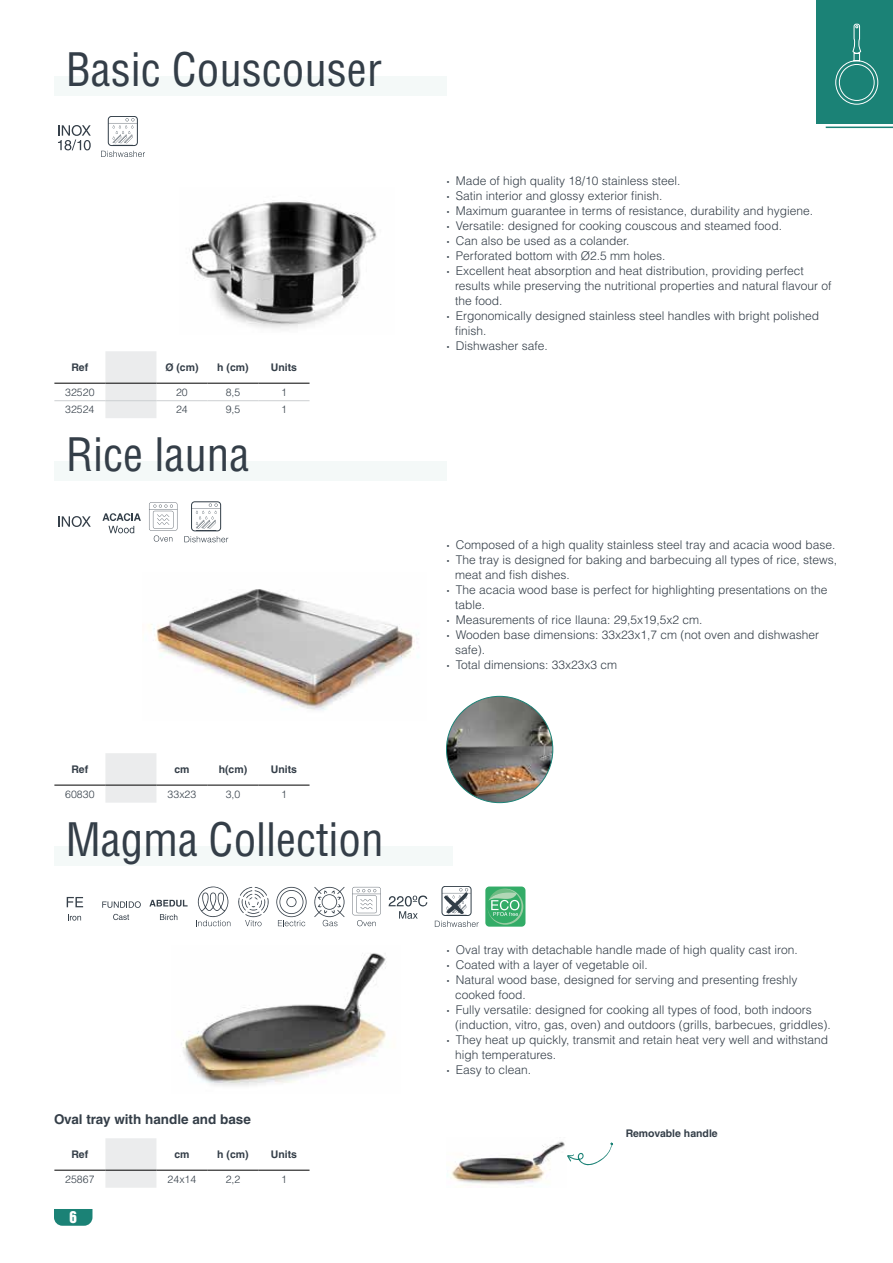
<style>
.page{position:relative;width:893px;height:1263px;background:#fff}
.page>*{position:absolute;margin:0;border:0;box-sizing:border-box;transform-origin:0 0}
.t1{font:condensed 45px "Helvetica LT Std";color:#343e48}
.t2{font:15px "Helvetica Inserat LT Std";color:#fff}
.t3{font:700 13.5px "Helvetica LT Std";color:#343e48}
.t4{font:300 12px "Helvetica LT Std";color:#343e48}
.t5{font:700 10.5px "Helvetica LT Std";color:#343e48}
.t6{font:300 10.5px "Helvetica LT Std";color:#343e48}
.s1{font-weight:700}
</style>
<div class="page">
<svg style="left:54px;top:1209px;width:38px;height:17px"></svg>
<img style="left:189px;top:200px;width:188px;height:129px">
<div style="left:54px;top:76px;width:392px;height:20px;background:#f4f9f8"></div>
<div style="left:54px;top:461px;width:392px;height:20px;background:#f4f9f8"></div>
<div style="left:816px;top:0;width:77px;height:123px;background:#1b8276"></div>
<svg style="left:835px;top:23px;width:43px;height:82px"></svg>
<hr style="left:826px;top:127px;width:67px;height:1px;background:#1b8276">
<svg style="left:58px;top:516px;width:33px;height:11px"></svg>
<div style="left:54px;top:502px;width:41px;height:40px;border:1px solid #fff;border-radius:6px"></div>
<div style="left:101px;top:502px;width:41px;height:40px;border:1px solid #fff;border-radius:6px"></div>
<svg style="left:102px;top:513px;width:39px;height:20px"></svg>
<svg style="left:149px;top:502px;width:28px;height:40px"></svg>
<div style="left:191px;top:502px;width:30px;height:29px;border:1px solid #323e48;border-radius:3px"></div>
<svg style="left:184px;top:503px;width:44px;height:39px"></svg>
<img style="left:148px;top:589px;width:271px;height:121px">
<img style="left:446px;top:696px;width:107px;height:107px;border-radius:53px">
<div style="left:54px;top:846px;width:399px;height:20px;background:#f4f9f8"></div>
<svg style="left:67px;top:897px;width:16px;height:10px"></svg>
<div style="left:54px;top:886px;width:41px;height:41px;border:1px solid #fff;border-radius:6px"></div>
<svg style="left:68px;top:914px;width:13px;height:7px"></svg>
<svg style="left:113px;top:914px;width:16px;height:6px"></svg>
<svg style="left:103px;top:901px;width:37px;height:7px"></svg>
<div style="left:101px;top:886px;width:41px;height:41px;border:1px solid #fff;border-radius:6px"></div>
<div style="left:148px;top:886px;width:41px;height:41px;border:1px solid #fff;border-radius:6px"></div>
<svg style="left:149px;top:900px;width:39px;height:7px"></svg>
<svg style="left:160px;top:914px;width:17px;height:6px"></svg>
<svg style="left:196px;top:886px;width:34px;height:40px"></svg>
<svg style="left:238px;top:887px;width:31px;height:39px"></svg>
<svg style="left:276px;top:887px;width:31px;height:39px"></svg>
<svg style="left:314px;top:886px;width:31px;height:40px"></svg>
<svg style="left:352px;top:887px;width:29px;height:39px"></svg>
<div style="left:388px;top:886px;width:40px;height:41px;border:1px solid #fff;border-radius:6px"></div>
<svg style="left:389px;top:895px;width:38px;height:24px"></svg>
<div style="left:442px;top:886px;width:29px;height:30px;border:1px solid #323e48;border-radius:3px"></div>
<svg style="left:435px;top:888px;width:44px;height:39px"></svg>
<div style="left:485px;top:886px;width:40px;height:41px;background:#33ac67;border-radius:4px"></div>
<svg style="left:487px;top:888px;width:36px;height:37px"></svg>
<img style="left:183px;top:953px;width:203px;height:133px">
<img style="left:447px;top:1141px;width:118px;height:44px">
<svg style="left:58px;top:125px;width:33px;height:25px"></svg>
<div style="left:54px;top:116px;width:41px;height:41px;border:1px solid #fff;border-radius:6px"></div>
<div style="left:108px;top:116px;width:30px;height:30px;border:1px solid #323e48;border-radius:3px"></div>
<svg style="left:101px;top:118px;width:44px;height:39px"></svg>
<div style="left:105px;top:1138px;width:51px;height:50px;background:#ebeced"></div>
<hr style="left:54px;top:1170px;width:51px;height:1px;background:#000">
<hr style="left:105px;top:1170px;width:51px;height:1px;background:#000">
<hr style="left:156px;top:1170px;width:51px;height:1px;background:#000">
<hr style="left:207px;top:1170px;width:51px;height:1px;background:#000">
<hr style="left:258px;top:1170px;width:52px;height:1px;background:#000">
<div style="left:105px;top:351px;width:51px;height:67px;background:#ebeced"></div>
<hr style="left:54px;top:383px;width:51px;height:1px;background:#000">
<hr style="left:105px;top:383px;width:51px;height:1px;background:#000">
<hr style="left:156px;top:383px;width:51px;height:1px;background:#000">
<hr style="left:207px;top:383px;width:51px;height:1px;background:#000">
<hr style="left:258px;top:383px;width:52px;height:1px;background:#000">
<hr style="left:54px;top:400px;width:51px;height:1px;background:#cccfd1">
<hr style="left:105px;top:400px;width:51px;height:1px;background:#cccfd1">
<hr style="left:156px;top:400px;width:51px;height:1px;background:#cccfd1">
<hr style="left:207px;top:400px;width:51px;height:1px;background:#cccfd1">
<hr style="left:258px;top:400px;width:52px;height:1px;background:#cccfd1">
<div style="left:105px;top:753px;width:51px;height:50px;background:#ebeced"></div>
<hr style="left:54px;top:785px;width:51px;height:1px;background:#000">
<hr style="left:105px;top:785px;width:51px;height:1px;background:#000">
<hr style="left:156px;top:785px;width:51px;height:1px;background:#000">
<hr style="left:207px;top:785px;width:51px;height:1px;background:#000">
<hr style="left:258px;top:785px;width:52px;height:1px;background:#000">
<svg style="left:567px;top:1142px;width:46px;height:24px"></svg>
<h1 class="t1" style="left:66px;top:42px;width:318px">Basic Couscouser</h1>
<p class="t5" style="left:72px;top:361px;width:18px">Ref</p>
<p class="t5" style="left:165px;top:361px;width:35px">Ø (cm)</p>
<p class="t5" style="left:217px;top:361px;width:33px">h (cm)</p>
<p class="t5" style="left:271px;top:361px;width:28px">Units</p>
<p class="t6" style="left:65px;top:385px;width:31px">32520</p>
<p class="t6" style="left:176px;top:385px;width:13px">20</p>
<p class="t6" style="left:226px;top:385px;width:16px">8,5</p>
<p class="t6" style="left:281px;top:385px;width:7px">1</p>
<p class="t6" style="left:65px;top:403px;width:31px">32524</p>
<p class="t6" style="left:176px;top:403px;width:13px">24</p>
<p class="t6" style="left:226px;top:403px;width:16px">9,5</p>
<p class="t6" style="left:281px;top:403px;width:7px">1</p>
<h1 class="t1" style="left:66px;top:427px;width:185px">Rice launa</h1>
<p class="t5" style="left:72px;top:763px;width:18px">Ref</p>
<p class="t5" style="left:174px;top:763px;width:17px">cm</p>
<p class="t5" style="left:219px;top:763px;width:30px">h(cm)</p>
<p class="t5" style="left:271px;top:763px;width:28px">Units</p>
<p class="t6" style="left:65px;top:787px;width:31px">60830</p>
<p class="t6" style="left:168px;top:787px;width:30px">33x23</p>
<p class="t6" style="left:226px;top:787px;width:16px">3,0</p>
<p class="t6" style="left:281px;top:787px;width:7px">1</p>
<h1 class="t1" style="left:66px;top:812px;width:319px">Magma Collection</h1>
<p class="t3" style="left:54px;top:1111px;width:198px">Oval tray with handle and base</p>
<p class="t5" style="left:72px;top:1148px;width:18px">Ref</p>
<p class="t5" style="left:174px;top:1148px;width:17px">cm</p>
<p class="t5" style="left:217px;top:1148px;width:33px">h (cm)</p>
<p class="t5" style="left:271px;top:1148px;width:28px">Units</p>
<p class="t6" style="left:65px;top:1172px;width:31px">25867</p>
<p class="t6" style="left:168px;top:1172px;width:30px">24x14</p>
<p class="t6" style="left:226px;top:1172px;width:16px">2,2</p>
<p class="t6" style="left:281px;top:1172px;width:7px">1</p>
<p class="t2" style="left:69px;top:1208px;width:9px">6</p>
<p class="t4" style="left:446px;top:173px;width:236px"><span class="s1">·</span> Made of high quality 18/10 stainless steel.</p>
<p class="t4" style="left:446px;top:188px;width:218px"><span class="s1">·</span> Satin interior and glossy exterior finish.</p>
<p class="t4" style="left:446px;top:203px;width:368px"><span class="s1">·</span> Maximum guarantee in terms of resistance, durability and hygiene.</p>
<p class="t4" style="left:446px;top:218px;width:337px"><span class="s1">·</span> Versatile: designed for cooking couscous and steamed food.</p>
<p class="t4" style="left:446px;top:233px;width:184px"><span class="s1">·</span> Can also be used as a colander.</p>
<p class="t4" style="left:446px;top:248px;width:220px"><span class="s1">·</span> Perforated bottom with Ø2.5 mm holes.</p>
<p class="t4" style="left:446px;top:263px;width:359px"><span class="s1">·</span> Excellent heat absorption and heat distribution, providing perfect</p>
<p class="t4" style="left:455px;top:278px;width:378px">results while preserving the nutritional properties and natural flavour of</p>
<p class="t4" style="left:455px;top:293px;width:49px">the food.</p>
<p class="t4" style="left:446px;top:308px;width:374px"><span class="s1">·</span> Ergonomically designed stainless steel handles with bright polished</p>
<p class="t4" style="left:455px;top:323px;width:33px">finish.</p>
<p class="t4" style="left:446px;top:338px;width:103px"><span class="s1">·</span> Dishwasher safe.</p>
<p class="t4" style="left:446px;top:537px;width:390px"><span class="s1">·</span> Composed of a high quality stainless steel tray and acacia wood base.</p>
<p class="t4" style="left:446px;top:552px;width:392px"><span class="s1">·</span> The tray is designed for baking and barbecuing all types of rice, stews,</p>
<p class="t4" style="left:455px;top:567px;width:116px">meat and fish dishes.</p>
<p class="t4" style="left:446px;top:582px;width:382px"><span class="s1">·</span> The acacia wood base is perfect for highlighting presentations on the</p>
<p class="t4" style="left:455px;top:597px;width:32px">table.</p>
<p class="t4" style="left:446px;top:612px;width:257px"><span class="s1">·</span> Measurements of rice llauna: 29,5x19,5x2 cm.</p>
<p class="t4" style="left:446px;top:627px;width:374px"><span class="s1">·</span> Wooden base dimensions: 33x23x1,7 cm (not oven and dishwasher</p>
<p class="t4" style="left:455px;top:642px;width:32px">safe).</p>
<p class="t4" style="left:446px;top:657px;width:172px"><span class="s1">·</span> Total dimensions: 33x23x3 cm</p>
<p class="t4" style="left:446px;top:942px;width:353px"><span class="s1">·</span> Oval tray with detachable handle made of high quality cast iron.</p>
<p class="t4" style="left:446px;top:957px;width:203px"><span class="s1">·</span> Coated with a layer of vegetable oil.</p>
<p class="t4" style="left:446px;top:972px;width:352px"><span class="s1">·</span> Natural wood base, designed for serving and presenting freshly</p>
<p class="t4" style="left:455px;top:987px;width:72px">cooked food.</p>
<p class="t4" style="left:446px;top:1002px;width:367px"><span class="s1">·</span> Fully versatile: designed for cooking all types of food, both indoors</p>
<p class="t4" style="left:455px;top:1017px;width:377px">(induction, vitro, gas, oven) and outdoors (grills, barbecues, griddles).</p>
<p class="t4" style="left:446px;top:1032px;width:383px"><span class="s1">·</span> They heat up quickly, transmit and retain heat very well and withstand</p>
<p class="t4" style="left:455px;top:1047px;width:103px">high temperatures.</p>
<p class="t4" style="left:446px;top:1062px;width:86px"><span class="s1">·</span> Easy to clean.</p>
<p class="t5" style="left:626px;top:1126px;width:94px">Removable handle</p>
</div>
